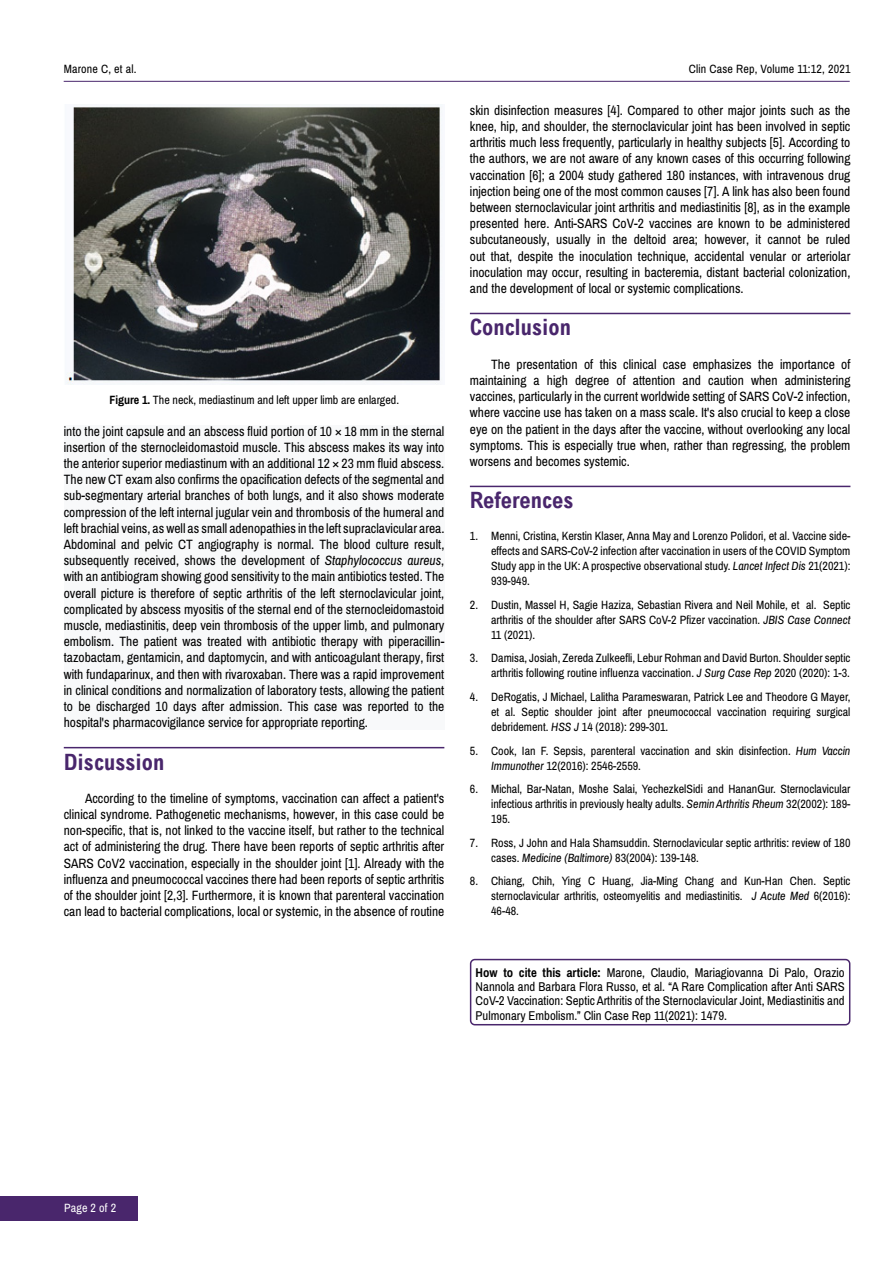
<style>
.page{position:relative;width:893px;height:1263px;background:#fff}
.page>*{position:absolute;margin:0;border:0;box-sizing:border-box;transform-origin:0 0}
.t1{font:700 condensed 22.5px "Arial";color:#49266c}
.t2{font:13.5px/16.2px "Archivo Narrow";color:#000;text-align:justify}
.t3{font:12.75px/14.4px "Archivo Narrow";color:#000;text-align:justify}
.t4{font:12px/15px "Archivo Narrow";color:#000;text-align:justify}
.t5{font:12px "Archivo Narrow";letter-spacing:.015em;color:#fff}
.s1{font-weight:700}
.s2{font-style:italic}
</style>
<div class="page">
<hr style="left:64px;top:81px;width:786px;height:1px;background:#49266c">
<div style="left:0;top:1196px;width:137px;height:24px;background:#49266c"></div>
<div style="left:64px;top:426px;width:380px;height:304px;background:#f8f9fa"></div>
<hr style="left:64px;top:747px;width:380px;height:1px;background:#49266c">
<hr style="left:470px;top:313px;width:380px;height:1px;background:#49266c">
<hr style="left:470px;top:486px;width:380px;height:1px;background:#49266c">
<img style="left:66px;top:107px;width:376px;height:278px">
<div style="left:470px;top:959px;width:380px;height:66px;border:2px solid #49266c;border-radius:4px"></div>
<p class="t4" style="left:64px;top:61px;width:74px">Marone C, et al.</p>
<p class="t4" style="left:689px;top:61px;width:163px">Clin Case Rep, Volume 11:12, 2021</p>
<p class="t4" style="left:109px;top:393px;width:291px"><span class="s1">Figure 1.</span> The neck, mediastinum and left upper limb are enlarged.</p>
<p class="t2" style="left:64px;top:423px;width:382px">into the joint capsule and an abscess fluid portion of 10 × 18 mm in the sternal insertion of the sternocleidomastoid muscle. This abscess makes its way into the anterior superior mediastinum with an additional 12 × 23 mm fluid abscess.<br>The new CT exam also confirms the opacification defects of the segmental and sub-segmentary arterial branches of both lungs, and it also shows moderate compression of the left internal jugular vein and thrombosis of the humeral and left brachial veins, as well as small adenopathies in the left supraclavicular area.<br>Abdominal and pelvic CT angiography is normal. The blood culture result, subsequently received, shows the development of <span class="s2">Staphylococcus aureus</span>, with an antibiogram showing good sensitivity to the main antibiotics tested. The overall picture is therefore of septic arthritis of the left sternoclavicular joint, complicated by abscess myositis of the sternal end of the sternocleidomastoid muscle, mediastinitis, deep vein thrombosis of the upper limb, and pulmonary embolism. The patient was treated with antibiotic therapy with piperacillin&shy;tazobactam, gentamicin, and daptomycin, and with anticoagulant therapy, first with fundaparinux, and then with rivaroxaban. There was a rapid improvement in clinical conditions and normalization of laboratory tests, allowing the patient to be discharged 10 days after admission. This case was reported to the hospital's pharmacovigilance service for appropriate reporting.</p>
<h1 class="t1" style="left:64px;top:749px;width:102px">Discussion</h1>
<p class="t2" style="left:64px;top:790px;width:382px;text-indent:21px">According to the timeline of symptoms, vaccination can affect a patient's clinical syndrome. Pathogenetic mechanisms, however, in this case could be non-specific, that is, not linked to the vaccine itself, but rather to the technical act of administering the drug. There have been reports of septic arthritis after SARS CoV2 vaccination, especially in the shoulder joint [1]. Already with the influenza and pneumococcal vaccines there had been reports of septic arthritis of the shoulder joint [2,3]. Furthermore, it is known that parenteral vaccination can lead to bacterial complications, local or systemic, in the absence of routine</p>
<p class="t2" style="left:470px;top:102px;width:382px">skin disinfection measures [4]. Compared to other major joints such as the knee, hip, and shoulder, the sternoclavicular joint has been involved in septic arthritis much less frequently, particularly in healthy subjects [5]. According to the authors, we are not aware of any known cases of this occurring following vaccination [6]; a 2004 study gathered 180 instances, with intravenous drug injection being one of the most common causes [7]. A link has also been found between sternoclavicular joint arthritis and mediastinitis [8], as in the example presented here. Anti-SARS CoV-2 vaccines are known to be administered subcutaneously, usually in the deltoid area; however, it cannot be ruled out that, despite the inoculation technique, accidental venular or arteriolar inoculation may occur, resulting in bacteremia, distant bacterial colonization, and the development of local or systemic complications.</p>
<h1 class="t1" style="left:470px;top:315px;width:103px">Conclusion</h1>
<p class="t2" style="left:470px;top:356px;width:382px;text-indent:21px">The presentation of this clinical case emphasizes the importance of maintaining a high degree of attention and caution when administering vaccines, particularly in the current worldwide setting of SARS CoV-2 infection, where vaccine use has taken on a mass scale. It's also crucial to keep a close eye on the patient in the days after the vaccine, without overlooking any local symptoms. This is especially true when, rather than regressing, the problem worsens and becomes systemic.</p>
<h1 class="t1" style="left:470px;top:488px;width:105px">References</h1>
<p class="t4" style="left:491px;top:529px;width:361px;text-indent:-21px">1. Menni, Cristina, Kerstin Klaser, Anna May and Lorenzo Polidori, et al. Vaccine side&shy;effects and SARS-CoV-2 infection after vaccination in users of the COVID Symptom Study app in the UK: A prospective observational study. <span class="s2">Lancet Infect Dis</span> 21(2021):<br>939-949.</p>
<p class="t4" style="left:491px;top:597px;width:361px;text-indent:-21px">2. Dustin, Massel H, Sagie Haziza, Sebastian Rivera and Neil Mohile, et al. Septic arthritis of the shoulder after SARS CoV-2 Pfizer vaccination. <span class="s2">JBIS Case Connect </span>11 (2021).</p>
<p class="t4" style="left:470px;top:651px;width:382px;text-align:right">3. Damisa, Josiah, Zereda Zulkeefli, Lebur Rohman and David Burton. Shoulder septic arthritis following routine influenza vaccination. <span class="s2">J Surg Case Rep</span> 2020 (2020): 1-3.</p>
<p class="t4" style="left:491px;top:689px;width:361px;text-indent:-21px">4. DeRogatis, J Michael, Lalitha Parameswaran, Patrick Lee and Theodore G Mayer, et al. Septic shoulder joint after pneumococcal vaccination requiring surgical debridement. <span class="s2">HSS J</span> 14 (2018): 299-301.</p>
<p class="t4" style="left:491px;top:743px;width:361px;text-indent:-21px">5. Cook, Ian F. Sepsis, parenteral vaccination and skin disinfection. <span class="s2">Hum Vaccin<br>Immunother</span> 12(2016): 2546-2559.</p>
<p class="t4" style="left:491px;top:781px;width:361px;text-indent:-21px">6. Michal, Bar-Natan, Moshe Salai, YechezkelSidi and HananGur. Sternoclavicular infectious arthritis in previously healty adults. <span class="s2">Semin Arthritis Rheum</span> 32(2002): 189- 195.</p>
<p class="t4" style="left:491px;top:835px;width:361px;text-indent:-21px">7. Ross, J John and Hala Shamsuddin. Sternoclavicular septic arthritis: review of 180 cases. <span class="s2">Medicine (Baltimore)</span> 83(2004): 139-148.</p>
<p class="t4" style="left:491px;top:874px;width:361px;text-indent:-21px">8. Chiang, Chih, Ying C Huang, Jia-Ming Chang and Kun-Han Chen. Septic sternoclavicular arthritis, osteomyelitis and mediastinitis. <span class="s2">J Acute Med</span> 6(2016):<br>46-48.</p>
<p class="t3" style="left:476px;top:965px;width:371px"><span class="s1">How to cite this article:</span> Marone, Claudio, Mariagiovanna Di Palo, Orazio Nannola and Barbara Flora Russo, et al. “A Rare Complication after Anti SARS CoV-2 Vaccination: Septic Arthritis of the Sternoclavicular Joint, Mediastinitis and Pulmonary Embolism.” Clin Case Rep 11(2021): 1479.</p>
<p class="t5" style="left:64px;top:1201px;width:54px">Page 2 of 2</p>
</div>
